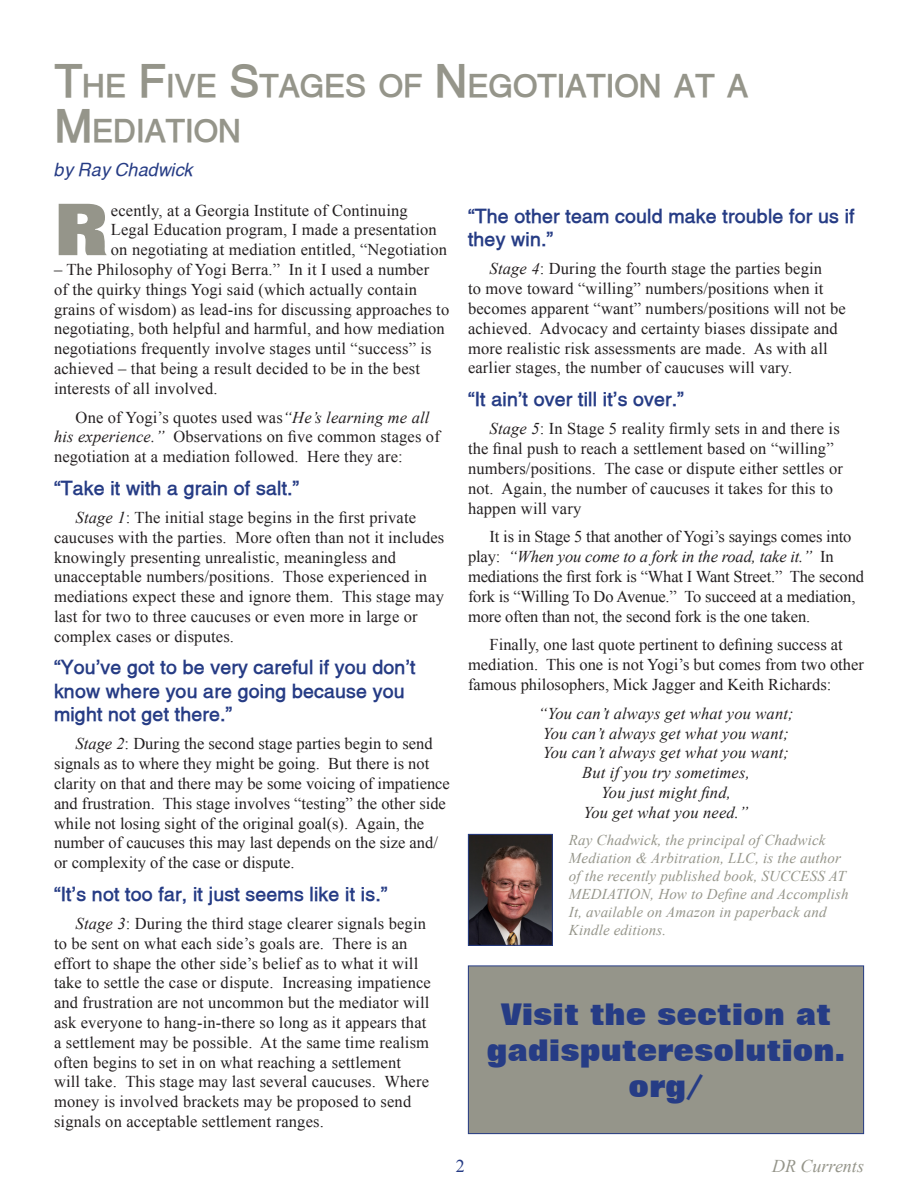
<style>
.page{position:relative;width:918px;height:1188px;background:#fff}
.page>*{position:absolute;margin:0;border:0;box-sizing:border-box;transform-origin:0 0}
.Body_Text{font:800 72px "Folio BT";color:#95958a}
.Headline{font:700 31.5px/45px "Alps";color:#95958a}
.t1{font:800 30px/36px "Folio BT";color:#263c85;text-align:center}
.Sub_Head{font:700 19.5px/23.4px "Alps";letter-spacing:.01em;color:#263c85}
.Byline{font:italic 18px "Alps";color:#263c85}
.t2{font:italic 18px "Times New Roman";color:#95958a}
.t3{font:18px "Times New Roman";color:#263c85}
.Body_Text-2{font:16.5px/19.8px "Times New Roman";letter-spacing:.01em;color:#231f20}
.Body_Text-3{font:16.5px/19.8px "Times New Roman";letter-spacing:-.01em;color:#231f20}
.Body_Text-4{font:italic 16.5px/19.8px "Times New Roman";letter-spacing:.01em;color:#231f20;text-align:center}
.Bio_Text_Blue{font:italic 15px/18px "Times New Roman";letter-spacing:.01em;color:#95958a}
.s1{font-size:45px}
.s2{font-style:italic}
</style>
<div class="page">
<div style="left:468px;top:966px;width:396px;height:168px;background:#95958a"></div>
<div style="left:468px;top:966px;width:396px;height:168px;border:1px solid #263c85"></div>
<img style="left:470px;top:836px;width:81px;height:108px">
<div style="left:468px;top:834px;width:85px;height:112px;border:1px solid #263c85"></div>
<p class="Headline" style="left:55px;top:63px;width:695px"><span class="s1">T</span>HE <span class="s1">F</span>IVE <span class="s1">S</span>TAGES OF <span class="s1">N</span>EGOTIATION AT A<br><span class="s1">M</span> EDIATION</p>
<p class="Byline" style="left:55px;top:159px;width:141px">by Ray Chadwick</p>
<p class="Body_Text" style="left:54px;top:185px;width:58px">R</p>
<p class="Body_Text-2" style="left:111px;top:200px;width:338px">ecently, at a Georgia Institute of Continuing<br>Legal Education program, I made a presentation on negotiating at mediation entitled, “Negotiation</p>
<p class="Body_Text-2" style="left:54px;top:259px;width:397px">– The Philosophy of Yogi Berra.” In it I used a number<br>of the quirky things Yogi said (which actually contain grains of wisdom) as lead-ins for discussing approaches to negotiating, both helpful and harmful, and how mediation negotiations frequently involve stages until “success” is achieved – that being a result decided to be in the best interests of all involved.</p>
<p class="Body_Text-2" style="left:54px;top:407px;width:387px;text-indent:22px">One of Yogi’s quotes used was<span class="s2">“He’s learning me all his experience.”</span> Observations on five common stages of negotiation at a mediation followed. Here they are:</p>
<p class="Sub_Head" style="left:54px;top:476px;width:247px">“Take it with a grain of salt.”</p>
<p class="Body_Text-2" style="left:54px;top:507px;width:392px;text-indent:22px"><span class="s2">Stage 1</span>: The initial stage begins in the first private caucuses with the parties. More often than not it includes knowingly presenting unrealistic, meaningless and unacceptable numbers/positions. Those experienced in mediations expect these and ignore them. This stage may last for two to three caucuses or even more in large or complex cases or disputes.</p>
<p class="Sub_Head" style="left:54px;top:655px;width:363px">“You’ve got to be very careful if you don’t know where you are going because you might not get there.”</p>
<p class="Body_Text-2" style="left:54px;top:734px;width:397px;text-indent:22px"><span class="s2">Stage 2</span>: During the second stage parties begin to send signals as to where they might be going. But there is not clarity on that and there may be some voicing of impatience and frustration. This stage involves “testing” the other side while not losing sight of the original goal(s). Again, the number of caucuses this may last depends on the size and/ or complexity of the case or dispute.</p>
<p class="Sub_Head" style="left:54px;top:882px;width:335px">“It’s not too far, it just seems like it is.”</p>
<p class="Body_Text-2" style="left:54px;top:913px;width:378px;text-indent:22px"><span class="s2">Stage 3</span>: During the third stage clearer signals begin to be sent on what each side’s goals are. There is an effort to shape the other side’s belief as to what it will take to settle the case or dispute. Increasing impatience and frustration are not uncommon but the mediator will ask everyone to hang-in-there so long as it appears that a settlement may be possible. At the same time realism often begins to set in on what reaching a settlement will take. This stage may last several caucuses. Where money is involved brackets may be proposed to send signals on acceptable settlement ranges.</p>
<p class="Sub_Head" style="left:468px;top:204px;width:388px">“The other team could make trouble for us if they win.”</p>
<p class="Body_Text-2" style="left:468px;top:259px;width:379px;text-indent:22px"><span class="s2">Stage 4</span>: During the fourth stage the parties begin<br>to move toward “willing” numbers/positions when it becomes apparent “want” numbers/positions will not be achieved. Advocacy and certainty biases dissipate and more realistic risk assessments are made. As with all earlier stages, the number of caucuses will vary.</p>
<p class="Sub_Head" style="left:468px;top:387px;width:218px">“It ain’t over till it’s over.”</p>
<p class="Body_Text-2" style="left:468px;top:419px;width:377px;text-indent:22px"><span class="s2">Stage 5</span>: In Stage 5 reality firmly sets in and there is the final push to reach a settlement based on “willing” numbers/positions. The case or dispute either settles or not. Again, the number of caucuses it takes for this to happen will vary</p>
<p class="Body_Text-3" style="left:468px;top:527px;width:398px;text-indent:22px">It is in Stage 5 that another of Yogi’s sayings comes into play: <span class="s2">“When you come to a fork in the road, take it.”</span> In mediations the first fork is “What I Want Street.” The second fork is “Willing To Do Avenue.” To succeed at a mediation, more often than not, the second fork is the one taken.</p>
<p class="Body_Text-2" style="left:468px;top:635px;width:397px;text-indent:22px">Finally, one last quote pertinent to defining success at mediation. This one is not Yogi’s but comes from two other famous philosophers, Mick Jagger and Keith Richards:</p>
<p class="Body_Text-4" style="left:538px;top:703px;width:257px">“You can’t always get what you want;<br>You can’t always get what you want;<br>You can’t always get what you want;<br>But if you try sometimes,<br>You just might find,<br>You get what you need.”</p>
<p class="Bio_Text_Blue" style="left:569px;top:830px;width:281px">Ray Chadwick, the principal of Chadwick Mediation &amp; Arbitration, LLC, is the author of the recently published book, SUCCESS AT MEDIATION, How to Define and Accomplish It, available on Amazon in paperback and Kindle editions.</p>
<p class="t1" style="left:501px;top:996px;width:331px">Visit the section at</p>
<p class="t1" style="left:487px;top:1032px;width:360px">gadisputeresolution. org/</p>
<p class="t3" style="left:456px;top:1154px;width:10px">2</p>
<p class="t2" style="left:772px;top:1154px;width:93px">DR Currents</p>
</div>
